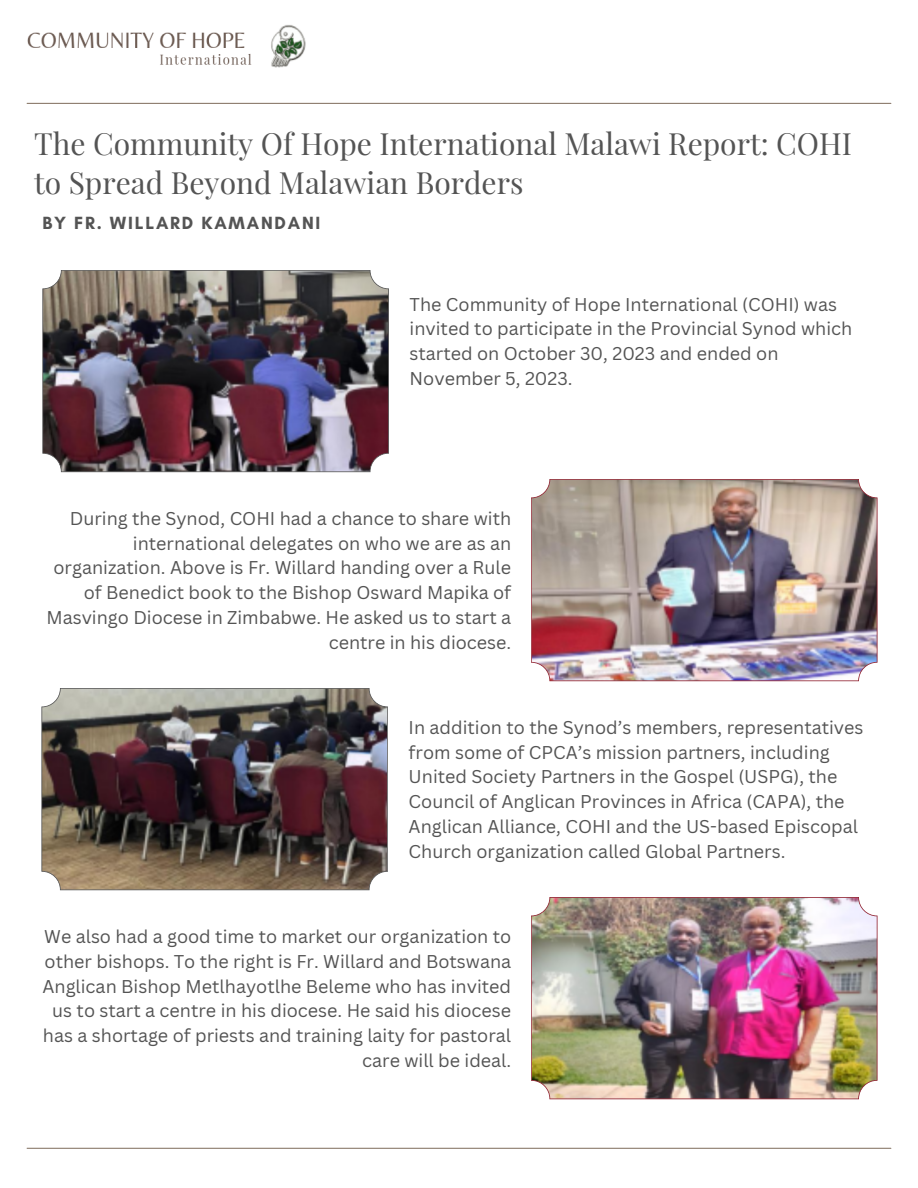
<style>
.page{position:relative;width:918px;height:1188px;background:#fff}
.page>*{position:absolute;margin:0;border:0;box-sizing:border-box;transform-origin:0 0}
.t1{font:30px/38.2px "Playfair Display";color:#545454}
.t2{font:18px/24.8px "Canva Sans";color:#545454}
.t3{font:700 18px "Glacial Indifference";letter-spacing:.1em;color:#545454}
</style>
<div class="page">
<img style="left:27px;top:25px;width:279px;height:42px">
<hr style="left:27px;top:103px;width:864px;height:1px;background:#8c7c6d">
<hr style="left:27px;top:1148px;width:864px;height:1px;background:#8c7c6d">
<img style="left:42px;top:270px;width:347px;height:202px">
<img style="left:531px;top:479px;width:347px;height:202px">
<img style="left:41px;top:688px;width:347px;height:202px">
<img style="left:531px;top:897px;width:347px;height:202px">
<p class="t1" style="left:34px;top:124px;width:819px">The Community Of Hope International Malawi Report: COHI to Spread Beyond Malawian Borders</p>
<p class="t3" style="left:42px;top:212px;width:280px">BY FR. WILLARD KAMANDANI</p>
<p class="t2" style="left:410px;top:291px;width:444px">The Community of Hope International (COHI) was invited to participate in the Provincial Synod which started on October 30, 2023 and ended on</p>
<p class="t2" style="left:410px;top:365px;width:165px">November 5, 2023.</p>
<p class="t2" style="left:46px;top:506px;width:466px;text-align:right">During the Synod, COHI had a chance to share with international delegates on who we are as an organization. Above is Fr. Willard handing over a Rule of Benedict book to the Bishop Osward Mapika of Masvingo Diocese in Zimbabwe. He asked us to start a centre in his diocese.</p>
<p class="t2" style="left:409px;top:715px;width:456px">In addition to the Synod’s members, representatives from some of CPCA’s mission partners, including United Society Partners in the Gospel (USPG), the Council of Anglican Provinces in Africa (CAPA), the Anglican Alliance, COHI and the US-based Episcopal Church organization called Global Partners.</p>
<p class="t2" style="left:42px;top:924px;width:470px;text-align:right">We also had a good time to market our organization to other bishops. To the right is Fr. Willard and Botswana Anglican Bishop Metlhayotlhe Beleme who has invited us to start a centre in his diocese. He said his diocese has a shortage of priests and training laity for pastoral care will be ideal.</p>
</div>
